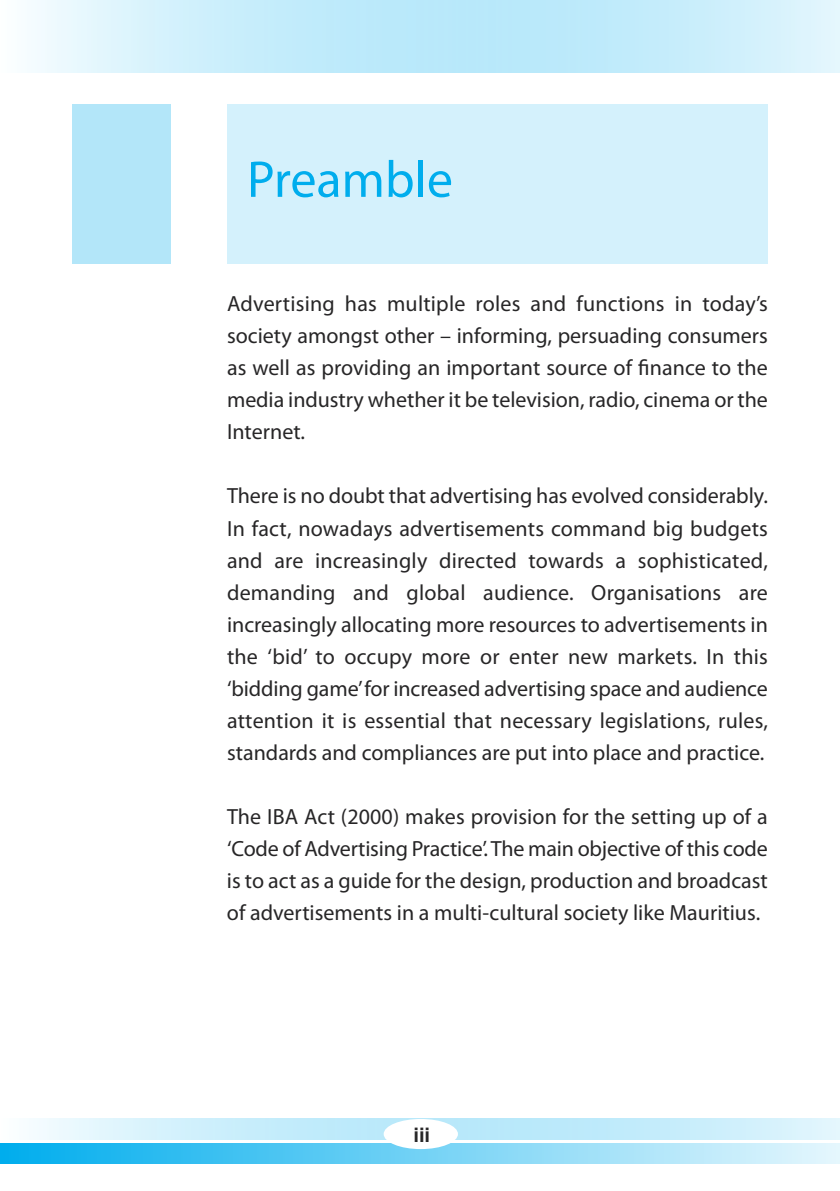
<style>
.page{position:relative;width:840px;height:1191px;background:#fff}
.page>*{position:absolute;margin:0;border:0;box-sizing:border-box;transform-origin:0 0}
.t1{font:52px "Myriad Pro";color:#00aded}
.t2{font:22px/32px "Myriad Pro";color:#272627;text-align:justify}
.t3{font:700 20px "Arial";color:#272627}
</style>
<div class="page">
<img style="left:0;top:1143px;width:839px;height:21px">
<div style="left:72px;top:104px;width:99px;height:160px;background:#b3e6f9"></div>
<div style="left:227px;top:104px;width:540px;height:160px;background:#d4f1fc"></div>
<div style="left:383px;top:1119px;width:74px;height:30px;background:#fff;border-radius:50%"></div>
<h1 class="t1" style="left:247px;top:160px;width:207px">Preamble</h1>
<p class="t2" style="left:227px;top:290px;width:542px">Advertising has multiple roles and functions in today’s society amongst other – informing, persuading consumers as well as providing an important source of finance to the media industry whether it be television, radio, cinema or the Internet.</p>
<p class="t2" style="left:227px;top:482px;width:542px">There is no doubt that advertising has evolved considerably.<br>In fact, nowadays advertisements command big budgets and are increasingly directed towards a sophisticated, demanding and global audience. Organisations are increasingly allocating more resources to advertisements in the ‘bid’ to occupy more or enter new markets. In this ‘bidding game’for increased advertising space and audience attention it is essential that necessary legislations, rules, standards and compliances are put into place and practice.</p>
<p class="t2" style="left:227px;top:802px;width:542px">The IBA Act (2000) makes provision for the setting up of a ‘Code of Advertising Practice’. The main objective of this code is to act as a guide for the design, production and broadcast of advertisements in a multi-cultural society like Mauritius.</p>
<p class="t3" style="left:413px;top:1123px;width:18px">iii</p>
</div>
